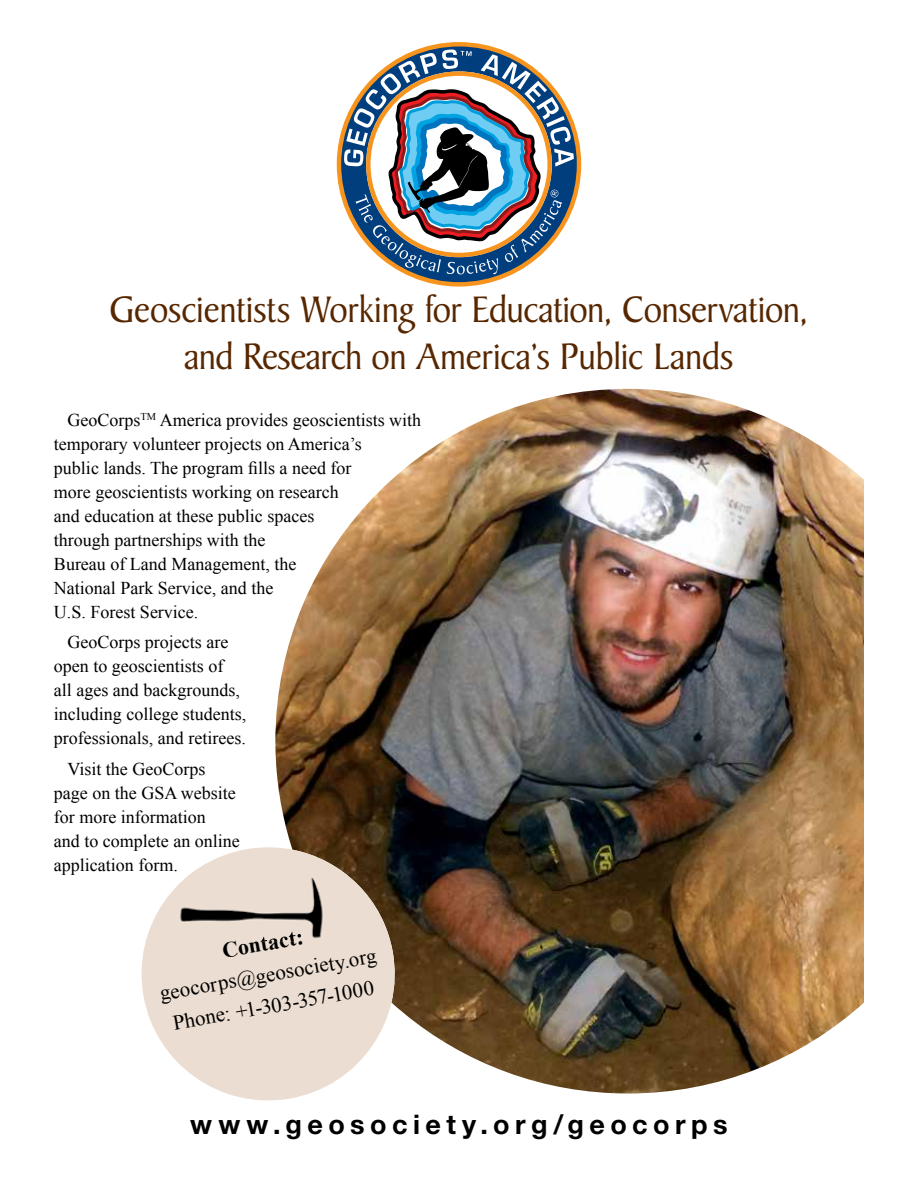
<style>
.page{position:relative;width:918px;height:1188px;background:#fff}
.page>*{position:absolute;margin:0;border:0;box-sizing:border-box;transform-origin:0 0}
.t1{font:39.6px/47.5px "Baker Signet BT";letter-spacing:-.01em;color:#572700;text-align:center;scale:.95 1}
.t2{font:700 27px "Helvetica Neue";letter-spacing:.205em;color:#000}
.t3{font:700 21.9px "Times New Roman";color:#000}
.t4{font:21px/31.2px "Times New Roman";color:#000;text-align:center}
.t5{font:18px/24px "Times New Roman";color:#000}
</style>
<div class="page">
<img style="left:275px;top:389px;width:589px;height:705px">
<svg style="left:141px;top:837px;width:264px;height:264px;fill:#ebddd1"></svg>
<svg style="left:344px;top:49px;width:230px;height:238px"></svg>
<img style="left:176px;top:873px;width:151px;height:69px">
<img style="left:229px;top:929px;width:73px;height:13px">
<h1 class="t1" style="left:109px;top:285px;width:737px">Geoscientists Working for Education, Conservation, and Research on America’s Public Lands</h1>
<p class="t5" style="left:54px;top:407px;width:369px;text-indent:14px">GeoCorps<sup>TM</sup> America provides geoscientists with temporary volunteer projects on America’s<br>public lands. The program fills a need for<br>more geoscientists working on research<br>and education at these public spaces<br>through partnerships with the<br>Bureau of Land Management, the<br>National Park Service, and the<br>U.S. Forest Service.</p>
<p class="t5" style="left:54px;top:630px;width:194px;text-indent:14px">GeoCorps projects are open to geoscientists of<br>all ages and backgrounds, including college students, professionals, and retirees.</p>
<p class="t5" style="left:54px;top:757px;width:187px;text-indent:14px">Visit the GeoCorps page on the GSA website for more information<br>and to complete an online application form.</p>
<p class="t3" style="left:220px;top:936px;width:83px;rotate:-10deg">Contact:</p>
<p class="t4" style="left:157px;top:978px;width:221px;rotate:-10deg">geocorps@geosociety.org<br>Phone: +1-303-357-1000</p>
<h2 class="t2" style="left:190px;top:1108px;width:539px">www.geosociety.org/geocorps</h2>
</div>
